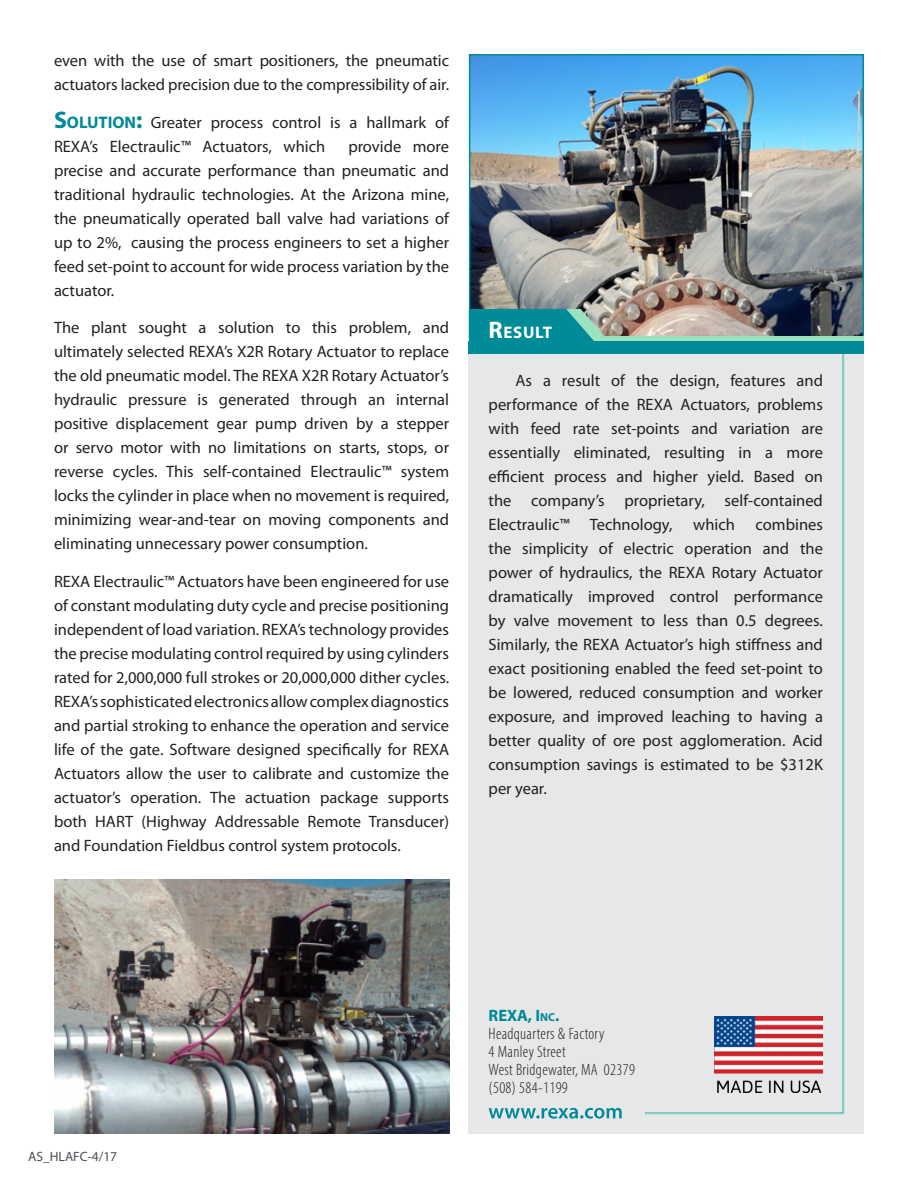
<style>
.page{position:relative;width:918px;height:1188px;background:#fff}
.page>*{position:absolute;margin:0;border:0;box-sizing:border-box;transform-origin:0 0}
.t1{font:700 16.8px "Myriad Pro";letter-spacing:.045em;color:#fff}
.t2{font:16.5px/24px "Myriad Pro";color:#231f20;text-align:justify}
.t3{font:300 condensed 16.5px "Myriad Pro";letter-spacing:.02em;color:#231f20}
.t4{font:700 16.5px "Myriad Pro";color:#008996}
.t5{font:13.5px "Myriad Pro";color:#4d4e56}
.s1{font-weight:700;font-size:24px;color:#008996}
.s2{font-weight:700;font-size:16.8px;color:#008996}
.s3{font-size:24px}
.s4{font-size:11.55px}
</style>
<div class="page">
<div style="left:469px;top:348px;width:395px;height:786px;background:#e6e7e9"></div>
<img style="left:471px;top:56px;width:391px;height:279px">
<svg style="left:489px;top:1108px;width:133px;height:11px"></svg>
<svg style="left:644px;top:354px;width:201px;height:761px"></svg>
<img style="left:715px;top:1016px;width:108px;height:77px">
<svg style="left:615px;top:336px;width:249px;height:6px"></svg>
<svg style="left:469px;top:309px;width:146px;height:33px;background:#26979c"></svg>
<div style="left:469px;top:342px;width:395px;height:12px;background:#008b98"></div>
<img style="left:54px;top:879px;width:395px;height:255px">
<p class="t2" style="left:54px;top:49px;width:397px">even with the use of smart positioners, the pneumatic actuators lacked precision due to the compressibility of air.</p>
<p class="t2" style="left:54px;top:110px;width:397px"><span class="s1">S</span><span class="s2">OLUTION</span><span class="s1">:</span> Greater process control is a hallmark of<br>REXA’s Electraulic™ Actuators, which</p>
<p class="t2" style="left:54px;top:134px;width:397px;text-indent:294px">provide more precise and accurate performance than pneumatic and traditional hydraulic technologies. At the Arizona mine, the pneumatically operated ball valve had variations of up to 2%, causing the process engineers to set a higher feed set-point to account for wide process variation by the actuator.</p>
<p class="t2" style="left:54px;top:316px;width:397px">The plant sought a solution to this problem, and ultimately selected REXA’s X2R Rotary Actuator to replace the old pneumatic model. The REXA X2R Rotary Actuator’s hydraulic pressure is generated through an internal positive displacement gear pump driven by a stepper or servo motor with no limitations on starts, stops, or reverse cycles. This self-contained Electraulic™ system locks the cylinder in place when no movement is required, minimizing wear-and-tear on moving components and eliminating unnecessary power consumption.</p>
<p class="t2" style="left:54px;top:569px;width:397px">REXA Electraulic™ Actuators have been engineered for use of constant modulating duty cycle and precise positioning independent of load variation. REXA’s technology provides the precise modulating control required by using cylinders rated for 2,000,000 full strokes or 20,000,000 dither cycles.<br>REXA’s sophisticated electronics allow complex diagnostics and partial stroking to enhance the operation and service life of the gate. Software designed specifically for REXA Actuators allow the user to calibrate and customize the actuator’s operation. The actuation package supports both HART (Highway Addressable Remote Transducer) and Foundation Fieldbus control system protocols.</p>
<p class="t1" style="left:489px;top:321px;width:65px"><span class="s3">R</span>ESULT</p>
<p class="t2" style="left:489px;top:368px;width:336px;text-indent:27px">As a result of the design, features and performance of the REXA Actuators, problems with feed rate set-points and variation are essentially eliminated, resulting in a more efficient process and higher yield. Based on the company’s proprietary, self-contained Electraulic™ Technology,</p>
<p class="t2" style="left:489px;top:512px;width:336px;text-indent:267px">combines the simplicity of electric operation and the power of hydraulics, the REXA Rotary Actuator dramatically improved control performance by valve movement to less than 0.5 degrees.<br>Similarly, the REXA Actuator’s high stiffness and exact positioning enabled the feed set-point to be lowered, reduced consumption and worker exposure, and improved leaching to having a better quality of ore post agglomeration. Acid consumption savings is estimated to be $312K per year.</p>
<p class="t2" style="left:693px;top:512px;width:43px">which</p>
<p class="t5" style="left:28px;top:1148px;width:91px">AS_HLAFC-4/17</p>
<p class="t4" style="left:489px;top:1005px;width:72px">REXA, I <span class="s4">NC</span>.</p>
<p class="t3" style="left:489px;top:1024px;width:117px">Headquarters &amp; Factory</p>
<p class="t3" style="left:489px;top:1042px;width:79px">4 Manley Street</p>
<p class="t3" style="left:489px;top:1060px;width:148px">West Bridgewater, MA 02379</p>
<p class="t3" style="left:489px;top:1078px;width:81px">(508) 584-1199</p>
</div>
